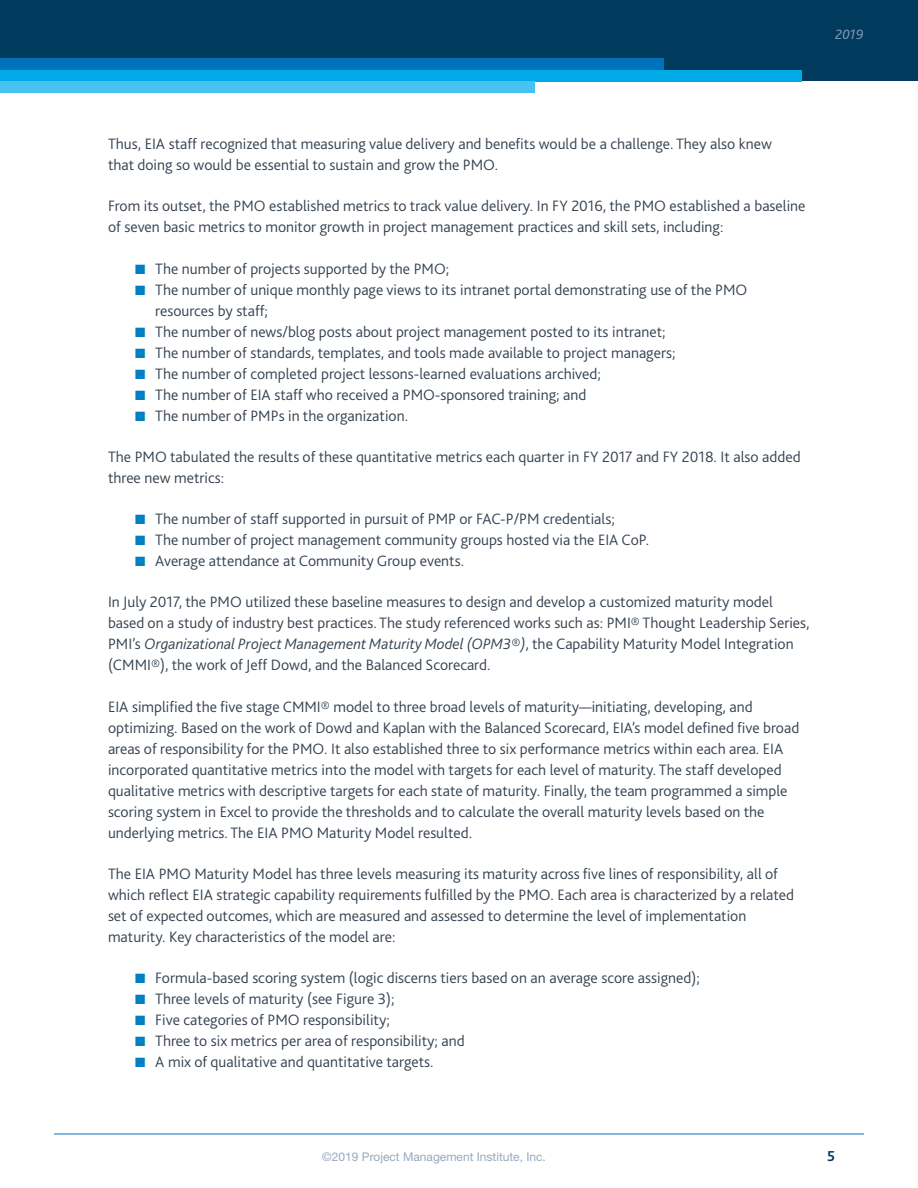
<style>
.page{position:relative;width:918px;height:1188px;background:#fff}
.page>*{position:absolute;margin:0;border:0;box-sizing:border-box;transform-origin:0 0}
.t1{font:300 15.75px/21px "Bliss 2";color:#354250}
.t2{font:700 15px "Bliss 2";color:#003a5d}
.t3{font:italic 14.25px "Bliss 2";color:#7b95af}
.t4{font:12px "Helvetica Neue LT Std";color:#96aabf}
.s1{color:#017fc3}
.s2{font-style:italic}
</style>
<div class="page">
<div style="left:0;top:0;width:918px;height:81px;background:#003a5d"></div>
<div style="left:0;top:58px;width:663px;height:12px;background:#0072bc"></div>
<div style="left:0;top:70px;width:802px;height:11px;background:#00aae7"></div>
<div style="left:0;top:81px;width:535px;height:12px;background:#47c3f1"></div>
<hr style="left:54px;top:1134px;width:810px;height:1px;background:#0072bc">
<p class="t3" style="left:835px;top:25px;width:30px">2019</p>
<p class="t1" style="left:108px;top:133px;width:665px">Thus, EIA staff recognized that measuring value delivery and benefits would be a challenge. They also knew that doing so would be essential to sustain and grow the PMO.</p>
<p class="t1" style="left:108px;top:195px;width:699px">From its outset, the PMO established metrics to track value delivery. In FY 2016, the PMO established a baseline of seven basic metrics to monitor growth in project management practices and skill sets, including:</p>
<p class="t1" style="left:135px;top:258px;width:316px"><span class="s1">■</span> The number of projects supported by the PMO;</p>
<p class="t1" style="left:155px;top:279px;width:594px;text-indent:-20px"><span class="s1">■</span> The number of unique monthly page views to its intranet portal demonstrating use of the PMO resources by staff;</p>
<p class="t1" style="left:135px;top:321px;width:532px"><span class="s1">■</span> The number of news/blog posts about project management posted to its intranet;</p>
<p class="t1" style="left:135px;top:342px;width:542px"><span class="s1">■</span> The number of standards, templates, and tools made available to project managers;</p>
<p class="t1" style="left:135px;top:363px;width:467px"><span class="s1">■</span> The number of completed project lessons-learned evaluations archived;</p>
<p class="t1" style="left:135px;top:384px;width:453px"><span class="s1">■</span> The number of EIA staff who received a PMO-sponsored training; and</p>
<p class="t1" style="left:135px;top:405px;width:275px"><span class="s1">■</span> The number of PMPs in the organization.</p>
<p class="t1" style="left:108px;top:446px;width:694px">The PMO tabulated the results of these quantitative metrics each quarter in FY 2017 and FY 2018. It also added three new metrics:</p>
<p class="t1" style="left:135px;top:508px;width:481px"><span class="s1">■</span> The number of staff supported in pursuit of PMP or FAC-P/PM credentials;</p>
<p class="t1" style="left:135px;top:529px;width:516px"><span class="s1">■</span> The number of project management community groups hosted via the EIA CoP.</p>
<p class="t1" style="left:135px;top:550px;width:331px"><span class="s1">■</span> Average attendance at Community Group events.</p>
<p class="t1" style="left:108px;top:591px;width:703px">In July 2017, the PMO utilized these baseline measures to design and develop a customized maturity model based on a study of industry best practices. The study referenced works such as: PMI® Thought Leadership Series, PMI’s <span class="s2">Organizational Project Management Maturity Model (OPM3®)</span>, the Capability Maturity Model Integration (CMMI®), the work of Jeff Dowd, and the Balanced Scorecard.</p>
<p class="t1" style="left:108px;top:696px;width:693px">EIA simplified the five stage CMMI® model to three broad levels of maturity—initiating, developing, and optimizing. Based on the work of Dowd and Kaplan with the Balanced Scorecard, EIA’s model defined five broad areas of responsibility for the PMO. It also established three to six performance metrics within each area. EIA incorporated quantitative metrics into the model with targets for each level of maturity. The staff developed qualitative metrics with descriptive targets for each state of maturity. Finally, the team programmed a simple scoring system in Excel to provide the thresholds and to calculate the overall maturity levels based on the underlying metrics. The EIA PMO Maturity Model resulted.</p>
<p class="t1" style="left:108px;top:863px;width:688px">The EIA PMO Maturity Model has three levels measuring its maturity across five lines of responsibility, all of which reflect EIA strategic capability requirements fulfilled by the PMO. Each area is characterized by a related set of expected outcomes, which are measured and assessed to determine the level of implementation maturity. Key characteristics of the model are:</p>
<p class="t1" style="left:135px;top:967px;width:566px"><span class="s1">■</span> Formula-based scoring system (logic discerns tiers based on an average score assigned);</p>
<p class="t1" style="left:135px;top:988px;width:261px"><span class="s1">■</span> Three levels of maturity (see Figure 3);</p>
<p class="t1" style="left:135px;top:1009px;width:256px"><span class="s1">■</span> Five categories of PMO responsibility;</p>
<p class="t1" style="left:135px;top:1030px;width:331px"><span class="s1">■</span> Three to six metrics per area of responsibility; and</p>
<p class="t1" style="left:135px;top:1051px;width:300px"><span class="s1">■</span> A mix of qualitative and quantitative targets.</p>
<p class="t4" style="left:322px;top:1150px;width:225px">©2019 Project Management Institute, Inc.</p>
<p class="t2" style="left:827px;top:1147px;width:9px">5</p>
</div>
